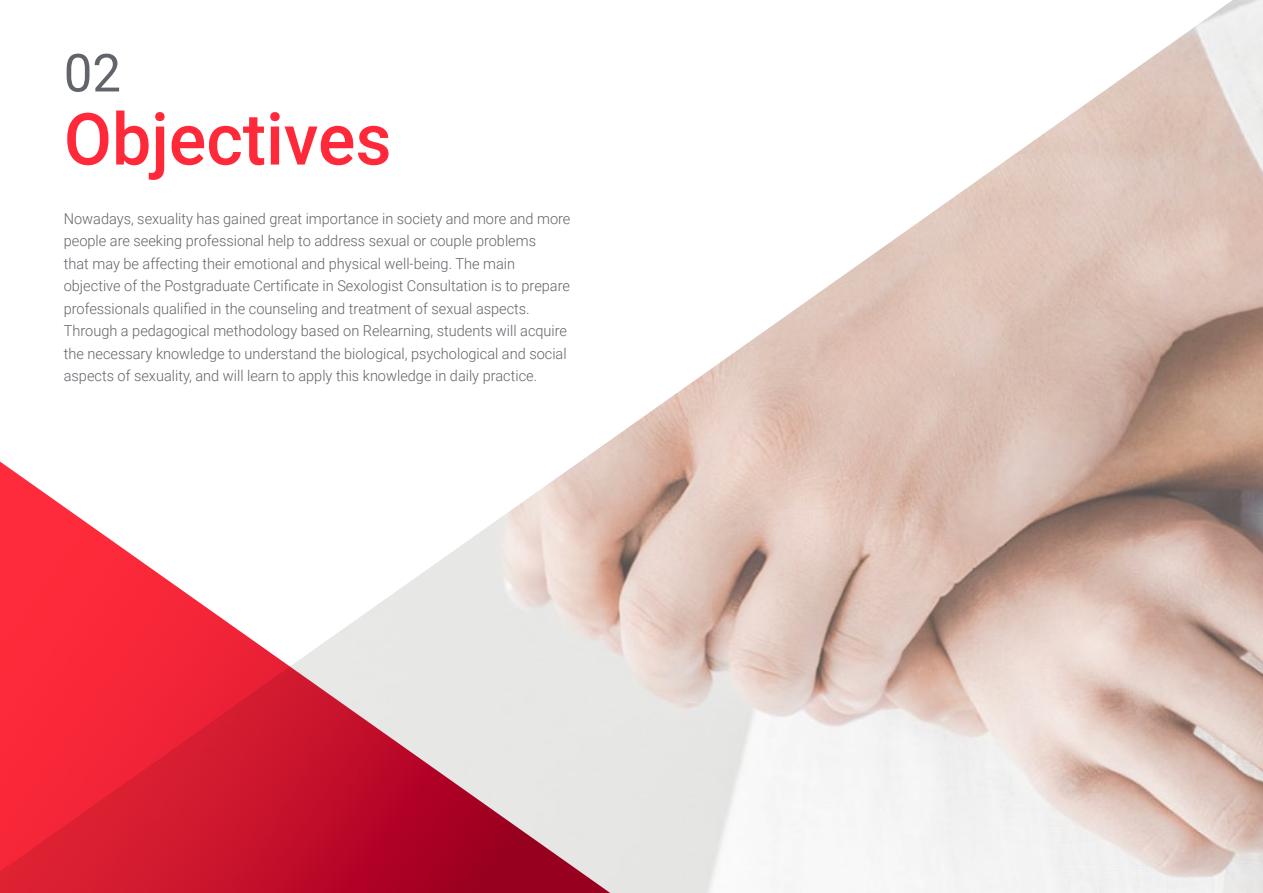
<style>
.page{position:relative;width:1263px;height:893px;background:#fff}
.page>*{position:absolute;margin:0;border:0;box-sizing:border-box;transform-origin:0 0}
.t1{font:500 72px "Roboto";color:#ff293a}
.t2{font:52.5px "Roboto";color:#61646a}
.t3{font:300 15px/22.5px "Roboto";color:#61646a}
</style>
<div class="page">
<img style="left:602px;top:0;width:661px;height:893px">
<svg style="left:0;top:446px;width:640px;height:447px"></svg>
<h2 class="t2" style="left:64px;top:36px;width:59px">02</h2>
<h1 class="t1" style="left:64px;top:89px;width:329px">Objectives</h1>
<p class="t3" style="left:64px;top:207px;width:508px">Nowadays, sexuality has gained great importance in society and more and more people are seeking professional help to address sexual or couple problems<br>that may be affecting their emotional and physical well-being. The main objective of the Postgraduate Certificate in Sexologist Consultation is to prepare professionals qualified in the counseling and treatment of sexual aspects.<br>Through a pedagogical methodology based on Relearning, students will acquire the necessary knowledge to understand the biological, psychological and social aspects of sexuality, and will learn to apply this knowledge in daily practice.</p>
</div>
